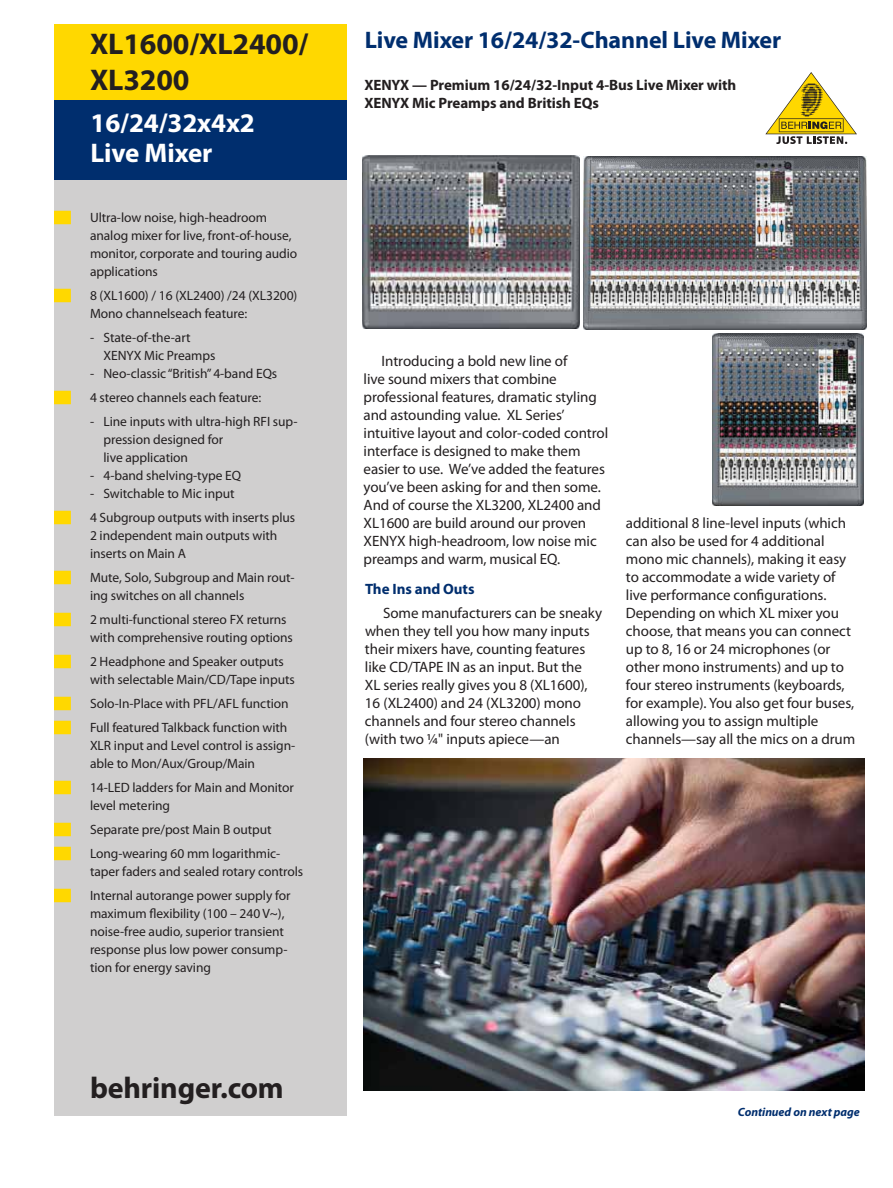
<style>
.page{position:relative;width:893px;height:1188px;background:#fff}
.page>*{position:absolute;margin:0;border:0;box-sizing:border-box;transform-origin:0 0}
.t1{font:700 30px/36px "Myriad Pro";letter-spacing:-.005em;color:#231f20}
.t2{font:700 27px/30px "Myriad Pro";letter-spacing:-.005em;color:#fff}
.t3{font:700 24px "Myriad Pro";letter-spacing:-.005em;color:#002e6e}
.t4{font:15px/18px "Myriad Pro";letter-spacing:-.005em;color:#231f20}
.t5{font:700 15px/18px "Myriad Pro";letter-spacing:-.005em;color:#231f20}
.t6{font:700 15px "Myriad Pro";letter-spacing:-.005em;color:#002e6e}
.t7{font:13.5px/18px "Myriad Pro";letter-spacing:-.005em;color:#231f20}
.t8{font:italic 700 12px "Myriad Pro";letter-spacing:-.005em;color:#002e6e}
</style>
<div class="page">
<div style="left:54px;top:162px;width:292px;height:954px;background:#d0cfcf"></div>
<svg style="left:765px;top:72px;width:92px;height:72px"></svg>
<div style="left:54px;top:64px;width:292px;height:116px;background:#002e6e"></div>
<div style="left:54px;top:24px;width:292px;height:75px;background:#ffd800"></div>
<div style="left:54px;top:211px;width:17px;height:13px;background:#ffd800"></div>
<div style="left:54px;top:289px;width:17px;height:13px;background:#ffd800"></div>
<div style="left:54px;top:391px;width:17px;height:13px;background:#ffd800"></div>
<div style="left:54px;top:511px;width:17px;height:13px;background:#ffd800"></div>
<div style="left:54px;top:571px;width:17px;height:13px;background:#ffd800"></div>
<div style="left:54px;top:613px;width:17px;height:13px;background:#ffd800"></div>
<div style="left:54px;top:655px;width:17px;height:13px;background:#ffd800"></div>
<div style="left:54px;top:697px;width:17px;height:13px;background:#ffd800"></div>
<div style="left:54px;top:721px;width:17px;height:13px;background:#ffd800"></div>
<div style="left:54px;top:781px;width:17px;height:13px;background:#ffd800"></div>
<div style="left:54px;top:823px;width:17px;height:13px;background:#ffd800"></div>
<div style="left:54px;top:847px;width:17px;height:13px;background:#ffd800"></div>
<div style="left:54px;top:889px;width:17px;height:13px;background:#ffd800"></div>
<img style="left:712px;top:334px;width:152px;height:172px">
<img style="left:362px;top:156px;width:217px;height:173px">
<img style="left:584px;top:156px;width:283px;height:173px">
<img style="left:363px;top:759px;width:501px;height:332px">
<h1 class="t1" style="left:90px;top:29px;width:220px">XL1600/XL2400/<br>XL3200</h1>
<h2 class="t2" style="left:90px;top:111px;width:166px">16/24/32x4x2<br>Live Mixer</h2>
<p class="t7" style="left:90px;top:210px;width:209px">Ultra-low noise, high-headroom analog mixer for live, front-of-house, monitor, corporate and touring audio applications</p>
<p class="t7" style="left:90px;top:288px;width:209px">8 (XL1600) / 16 (XL2400) /24 (XL3200)<br>Mono channelseach feature:</p>
<p class="t7" style="left:104px;top:330px;width:113px;text-indent:-14px">- State-of-the-art<br>XENYX Mic Preamps</p>
<p class="t7" style="left:90px;top:363px;width:189px;line-height:24px">- Neo-classic “British” 4-band EQs<br>4 stereo channels each feature:</p>
<p class="t7" style="left:104px;top:414px;width:196px;text-indent:-14px">- Line inputs with ultra-high RFI sup&shy;pression designed for<br>live application</p>
<p class="t7" style="left:90px;top:468px;width:153px">- 4-band shelving-type EQ</p>
<p class="t7" style="left:90px;top:483px;width:207px;line-height:24px">- Switchable to Mic input<br>4 Subgroup outputs with inserts plus</p>
<p class="t7" style="left:90px;top:528px;width:189px">2 independent main outputs with inserts on Main A</p>
<p class="t7" style="left:90px;top:570px;width:206px">Mute, Solo, Subgroup and Main rout&shy;ing switches on all channels</p>
<p class="t7" style="left:90px;top:612px;width:204px">2 multi-functional stereo FX returns with comprehensive routing options</p>
<p class="t7" style="left:90px;top:654px;width:206px">2 Headphone and Speaker outputs with selectable Main/CD/Tape inputs</p>
<p class="t7" style="left:90px;top:693px;width:200px;line-height:24px">Solo-In-Place with PFL/AFL function<br>Full featured Talkback function with</p>
<p class="t7" style="left:90px;top:738px;width:207px">XLR input and Level control is assign&shy;able to Mon/Aux/Group/Main</p>
<p class="t7" style="left:90px;top:780px;width:206px">14-LED ladders for Main and Monitor level metering</p>
<p class="t7" style="left:90px;top:819px;width:192px;line-height:24px">Separate pre/post Main B output<br>Long-wearing 60 mm logarithmic-</p>
<p class="t7" style="left:90px;top:861px;width:215px;line-height:24px">taper faders and sealed rotary controls<br>Internal autorange power supply for</p>
<p class="t7" style="left:90px;top:906px;width:199px">maximum flexibility (100 – 240 V~), noise-free audio, superior transient response plus low power consump&shy;tion for energy saving</p>
<h1 class="t1" style="left:90px;top:1073px;width:195px">behringer.com</h1>
<h3 class="t3" style="left:365px;top:31px;width:418px">Live Mixer 16/24/32-Channel Live Mixer</h3>
<p class="t5" style="left:364px;top:77px;width:373px">XENYX — Premium 16/24/32-Input 4-Bus Live Mixer with<br>XENYX Mic Preamps and British EQs</p>
<p class="t4" style="left:364px;top:354px;width:246px;text-indent:18px">Introducing a bold new line of<br>live sound mixers that combine professional features, dramatic styling and astounding value. XL Series’ intuitive layout and color-coded control interface is designed to make them easier to use. We’ve added the features you’ve been asking for and then some.<br>And of course the XL3200, XL2400 and XL1600 are build around our proven XENYX high-headroom, low noise mic preamps and warm, musical EQ.</p>
<p class="t6" style="left:365px;top:583px;width:111px">The Ins and Outs</p>
<p class="t4" style="left:365px;top:606px;width:239px;text-indent:18px">Some manufacturers can be sneaky when they tell you how many inputs their mixers have, counting features like CD/TAPE IN as an input. But the<br>XL series really gives you 8 (XL1600), 16 (XL2400) and 24 (XL3200) mono channels and four stereo channels (with two ¼" inputs apiece—an</p>
<p class="t4" style="left:626px;top:516px;width:231px">additional 8 line-level inputs (which can also be used for 4 additional mono mic channels), making it easy to accommodate a wide variety of live performance configurations.<br>Depending on which XL mixer you choose, that means you can connect up to 8, 16 or 24 microphones (or other mono instruments) and up to four stereo instruments (keyboards, for example). You also get four buses, allowing you to assign multiple channels—say all the mics on a drum</p>
<p class="t8" style="left:738px;top:1107px;width:123px">Continued on next page</p>
</div>
